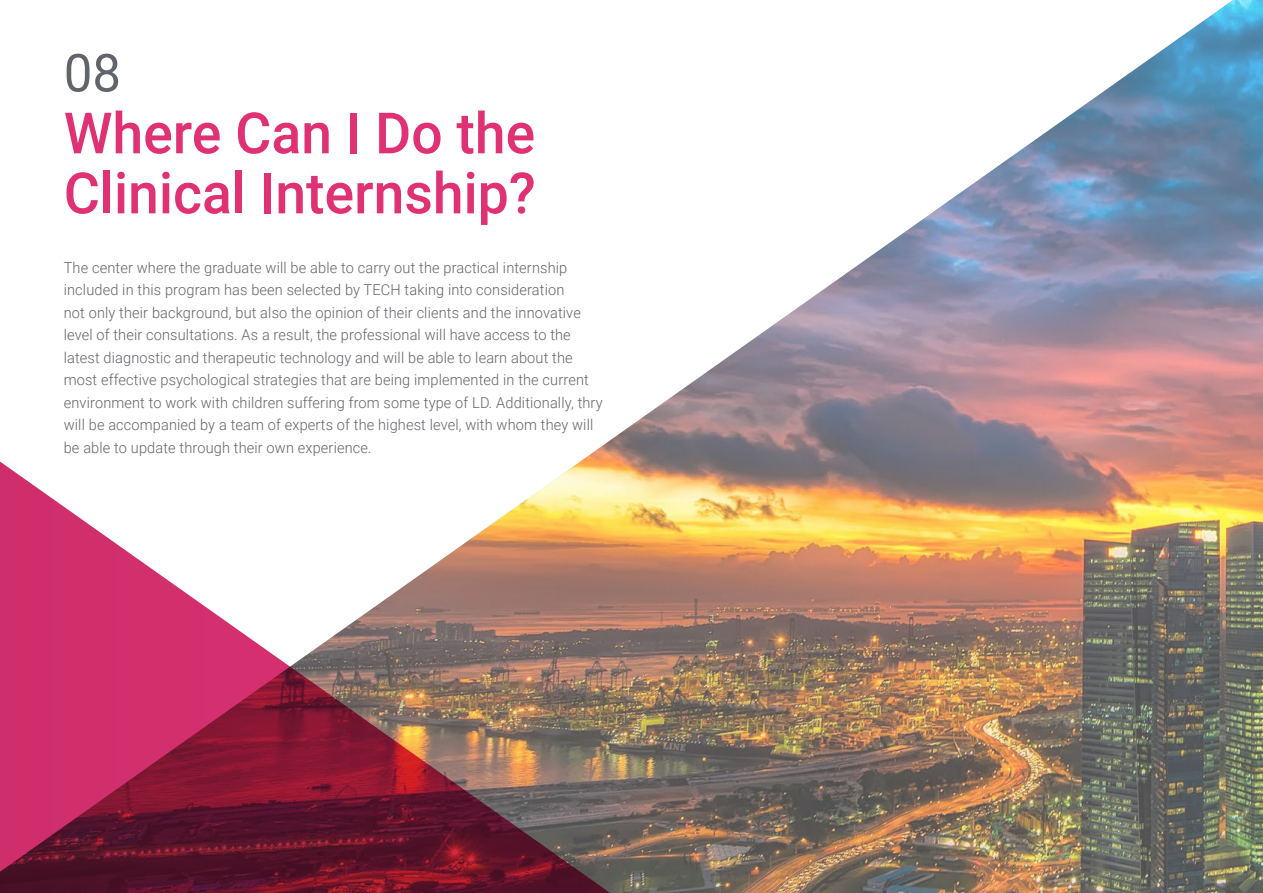
<style>
.page{position:relative;width:1263px;height:893px;background:#fff}
.page>*{position:absolute;margin:0;border:0;box-sizing:border-box;transform-origin:0 0}
.t1{font:500 57px/60px "Roboto";color:#df3174}
.t2{font:52.5px "Roboto";color:#61646a}
.t3{font:300 15px/22.5px "Roboto";letter-spacing:.01em;color:#61646a}
</style>
<div class="page">
<img style="left:602px;top:0;width:661px;height:893px">
<svg style="left:0;top:446px;width:640px;height:447px"></svg>
<h2 class="t2" style="left:64px;top:36px;width:59px">08</h2>
<h1 class="t1" style="left:64px;top:101px;width:473px">Where Can I Do the<br>Clinical Internship?</h1>
<p class="t3" style="left:64px;top:255px;width:540px">The center where the graduate will be able to carry out the practical internship included in this program has been selected by TECH taking into consideration<br>not only their background, but also the opinion of their clients and the innovative level of their consultations. As a result, the professional will have access to the latest diagnostic and therapeutic technology and will be able to learn about the most effective psychological strategies that are being implemented in the current environment to work with children suffering from some type of LD. Additionally, thry will be accompanied by a team of experts of the highest level, with whom they will be able to update through their own experience.</p>
</div>
